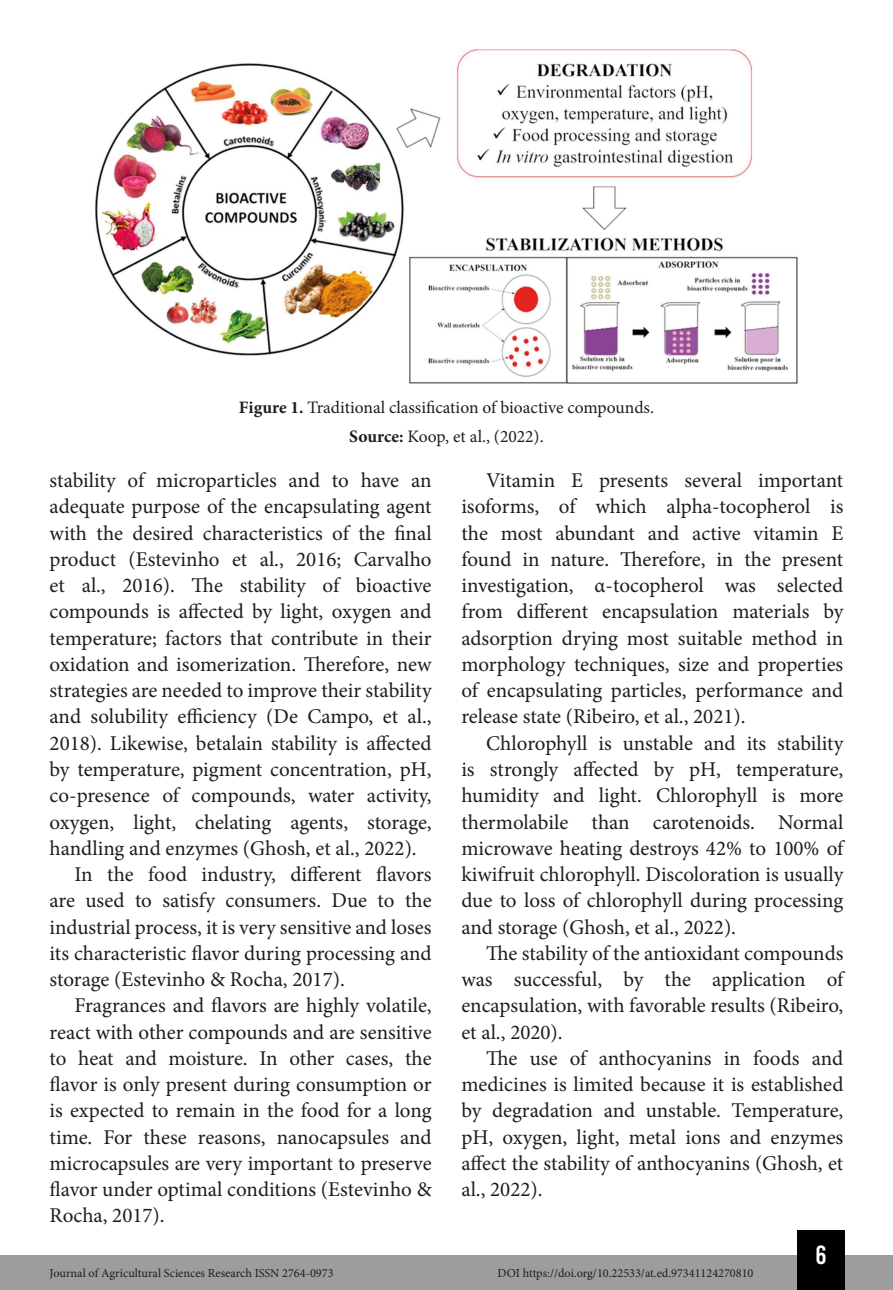
<style>
.page{position:relative;width:893px;height:1290px;background:#fff}
.page>*{position:absolute;margin:0;border:0;box-sizing:border-box;transform-origin:0 0}
.t1{font:26.25px "Bebas Kai";color:#fff}
.TXT{font:21px/26.2px "Minion Pro";color:#1d1d1b;text-align:justify}
.Info_Imagem{font:17.5px "Minion Pro";color:#1d1d1b}
.t2{font:12.25px "Minion Pro";color:#1d1d1b}
.s1{font-weight:700}
</style>
<div class="page">
<div style="left:0;top:1255px;width:893px;height:35px;background:#9d9d9d"></div>
<div style="left:797px;top:1230px;width:48px;height:60px;background:#000"></div>
<img style="left:95px;top:50px;width:703px;height:333px">
<p class="Info_Imagem" style="left:239px;top:396px;width:417px"><span class="s1">Figure 1.</span> Traditional classification of bioactive compounds.</p>
<p class="Info_Imagem" style="left:349px;top:425px;width:196px"><span class="s1">Source:</span> Koop, et al., (2022).</p>
<p class="TXT" style="left:50px;top:467px;width:384px">stability of microparticles and to have an adequate purpose of the encapsulating agent with the desired characteristics of the final product (Estevinho et al., 2016; Carvalho et al., 2016). The stability of bioactive compounds is affected by light, oxygen and temperature; factors that contribute in their oxidation and isomerization. Therefore, new strategies are needed to improve their stability and solubility efficiency (De Campo, et al., 2018). Likewise, betalain stability is affected by temperature, pigment concentration, pH, co-presence of compounds, water activity, oxygen, light, chelating agents, storage, handling and enzymes (Ghosh, et al., 2022).</p>
<p class="TXT" style="left:50px;top:861px;width:383px;text-indent:25px">In the food industry, different flavors are used to satisfy consumers. Due to the industrial process, it is very sensitive and loses its characteristic flavor during processing and storage (Estevinho &amp; Rocha, 2017).</p>
<p class="TXT" style="left:50px;top:992px;width:384px;text-indent:25px">Fragrances and flavors are highly volatile, react with other compounds and are sensitive to heat and moisture. In other cases, the flavor is only present during consumption or is expected to remain in the food for a long time. For these reasons, nanocapsules and microcapsules are very important to preserve flavor under optimal conditions (Estevinho &amp; Rocha, 2017).</p>
<p class="TXT" style="left:461px;top:467px;width:383px;text-indent:25px">Vitamin E presents several important isoforms, of which alpha-tocopherol is the most abundant and active vitamin E found in nature. Therefore, in the present investigation, α-tocopherol was selected from different encapsulation materials by adsorption drying most suitable method in morphology techniques, size and properties of encapsulating particles, performance and release state (Ribeiro, et al., 2021).</p>
<p class="TXT" style="left:461px;top:730px;width:384px;text-indent:25px">Chlorophyll is unstable and its stability is strongly affected by pH, temperature, humidity and light. Chlorophyll is more thermolabile than carotenoids. Normal microwave heating destroys 42% to 100% of kiwifruit chlorophyll. Discoloration is usually due to loss of chlorophyll during processing and storage (Ghosh, et al., 2022).</p>
<p class="TXT" style="left:461px;top:940px;width:383px;text-indent:25px">The stability of the antioxidant compounds was successful, by the application of encapsulation, with favorable results (Ribeiro, et al., 2020).</p>
<p class="TXT" style="left:461px;top:1045px;width:384px;text-indent:25px">The use of anthocyanins in foods and medicines is limited because it is established by degradation and unstable. Temperature, pH, oxygen, light, metal ions and enzymes affect the stability of anthocyanins (Ghosh, et al., 2022).</p>
<p class="t2" style="left:50px;top:1265px;width:285px">Journal of Agricultural Sciences Research ISSN 2764-0973</p>
<p class="t2" style="left:498px;top:1265px;width:257px">DOI https://doi.org/10.22533/at.ed.97341124270810</p>
<p class="t1" style="left:815px;top:1241px;width:13px">6</p>
</div>
